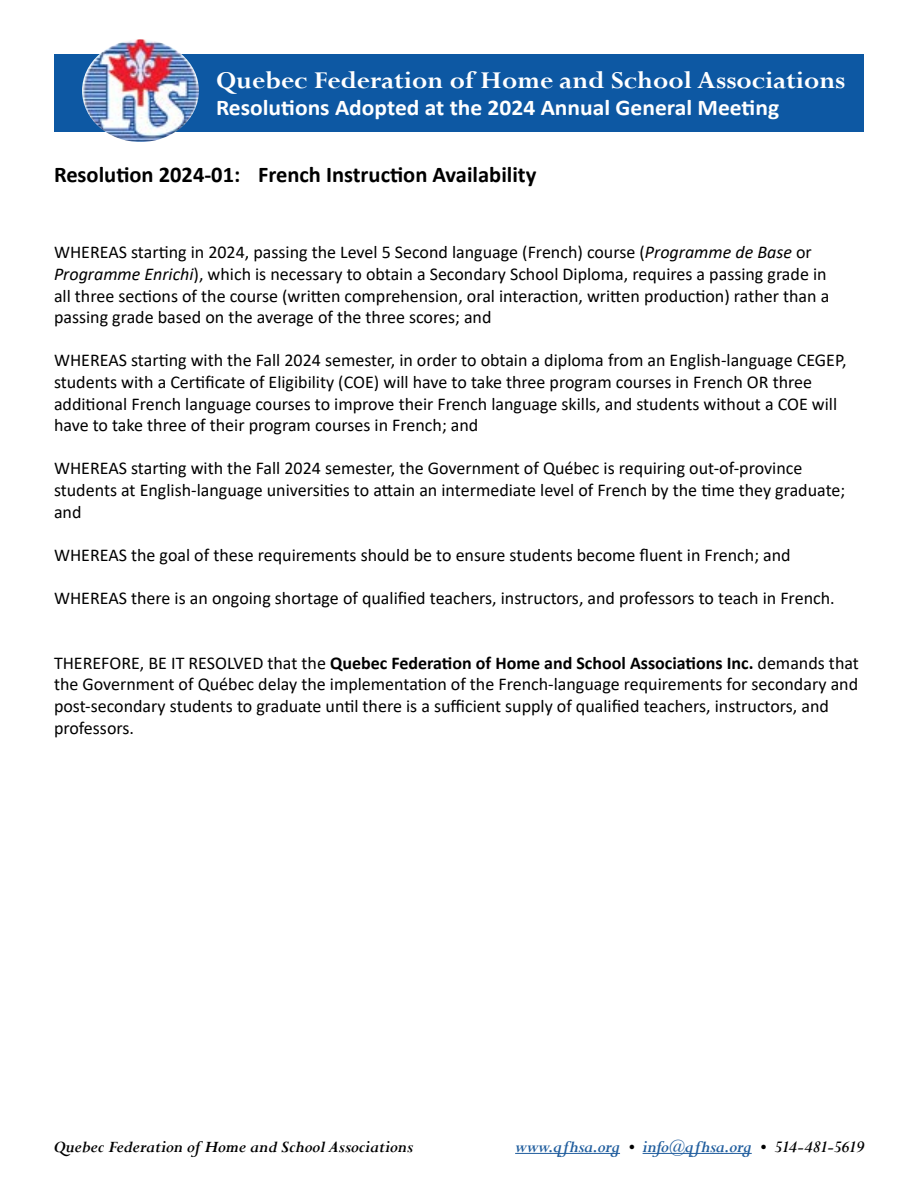
<style>
.page{position:relative;width:918px;height:1188px;background:#fff}
.page>*{position:absolute;margin:0;border:0;box-sizing:border-box;transform-origin:0 0}
.t1{font:700 27px "Perpetua";color:#fff;scale:1.05 1}
.t2{font:700 22.5px "Calibri";color:#fff;scale:1.05 1}
.t3{font:700 22.5px "Calibri";color:#000}
.t4{font:18px/21.6px "Calibri";color:#000}
.t5{font:italic 700 18px "Perpetua";color:#000}
.t6{font:italic 700 18px "Perpetua";letter-spacing:-.015em;color:#215e9e}
.s1{font-style:italic}
.s2{font-weight:700}
.s3{color:#000}
</style>
<div class="page">
<hr style="left:515px;top:1153px;width:105px;height:1px;background:#215e9e">
<hr style="left:643px;top:1153px;width:109px;height:1px;background:#215e9e">
<div style="left:54px;top:54px;width:810px;height:78px;background:#0d58a3"></div>
<img style="left:82px;top:39px;width:117px;height:103px">
<h1 class="t1" style="left:216px;top:63px;width:601px">Quebec Federation of Home and School Associations</h1>
<p class="t2" style="left:216px;top:91px;width:538px">Resolutions Adopted at the 2024 Annual General Meeting</p>
<p class="t3" style="left:54px;top:159px;width:484px">Resolution 2024-01: French Instruction Availability</p>
<p class="t4" style="left:54px;top:241px;width:777px">WHEREAS starting in 2024, passing the Level 5 Second language (French) course (<span class="s1">Programme de Base</span> or <span class="s1">Programme Enrichi</span>), which is necessary to obtain a Secondary School Diploma, requires a passing grade in all three sections of the course (written comprehension, oral interaction, written production) rather than a passing grade based on the average of the three scores; and</p>
<p class="t4" style="left:54px;top:349px;width:794px">WHEREAS starting with the Fall 2024 semester, in order to obtain a diploma from an English-language CEGEP, students with a Certificate of Eligibility (COE) will have to take three program courses in French OR three additional French language courses to improve their French language skills, and students without a COE will have to take three of their program courses in French; and</p>
<p class="t4" style="left:54px;top:457px;width:793px">WHEREAS starting with the Fall 2024 semester, the Government of Québec is requiring out-of-province students at English-language universities to attain an intermediate level of French by the time they graduate; and</p>
<p class="t4" style="left:54px;top:544px;width:738px">WHEREAS the goal of these requirements should be to ensure students become fluent in French; and</p>
<p class="t4" style="left:54px;top:587px;width:782px">WHEREAS there is an ongoing shortage of qualified teachers, instructors, and professors to teach in French.</p>
<p class="t4" style="left:54px;top:652px;width:806px">THEREFORE, BE IT RESOLVED that the <span class="s2">Quebec Federation of Home and School Associations Inc.</span> demands that the Government of Québec delay the implementation of the French-language requirements for secondary and post-secondary students to graduate until there is a sufficient supply of qualified teachers, instructors, and professors.</p>
<p class="t5" style="left:53px;top:1136px;width:361px">Quebec Federation of Home and School Associations</p>
<p class="t6" style="left:515px;top:1136px;width:350px">www.qfhsa.org <span class="s3">•</span> info@qfhsa.org <span class="s3">• 514-481-5619</span></p>
</div>
